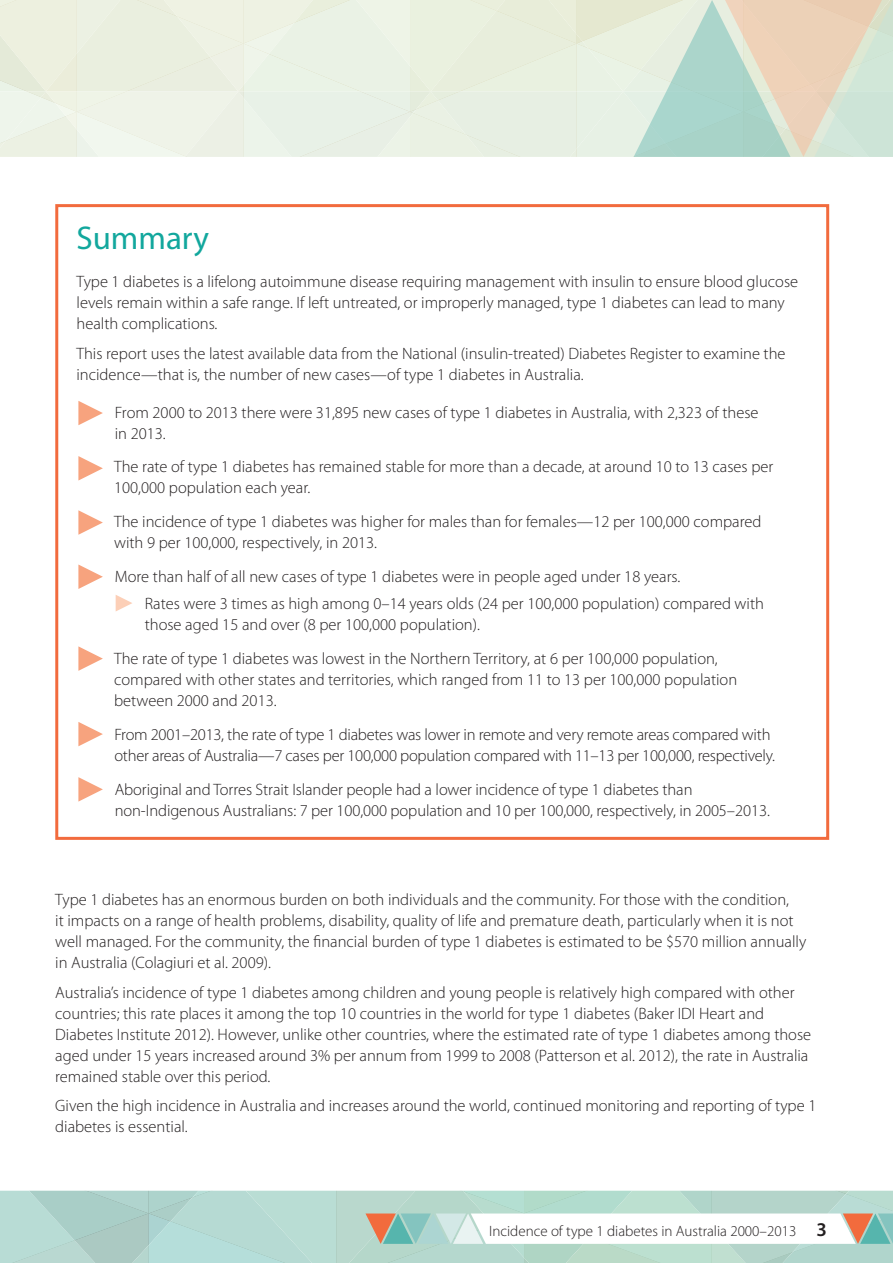
<style>
.page{position:relative;width:893px;height:1263px;background:#fff}
.page>*{position:absolute;margin:0;border:0;box-sizing:border-box;transform-origin:0 0}
.t1{font:33px "Myriad Pro";color:#12a79d}
.t2{font:300 16.5px/21px "Myriad Pro";color:#231f20}
.t3{font:300 15px "Myriad Pro";color:#231f20}
.s1{font-weight:600;font-size:19.5px}
</style>
<div class="page">
<svg style="left:0;top:1191px;width:893px;height:72px"></svg>
<svg style="left:0;top:0;width:893px;height:157px;background:#e3eadb"></svg>
<div style="left:55px;top:204px;width:774px;height:636px;border:3px solid #f26b3d"></div>
<svg style="left:78px;top:401px;width:25px;height:24px"></svg>
<svg style="left:116px;top:595px;width:16px;height:16px"></svg>
<svg style="left:78px;top:456px;width:25px;height:24px"></svg>
<svg style="left:78px;top:510px;width:25px;height:25px"></svg>
<svg style="left:78px;top:564px;width:25px;height:25px"></svg>
<svg style="left:78px;top:646px;width:25px;height:25px"></svg>
<svg style="left:78px;top:722px;width:25px;height:24px"></svg>
<svg style="left:78px;top:777px;width:25px;height:24px"></svg>
<h1 class="t1" style="left:77px;top:218px;width:134px">Summary</h1>
<p class="t2" style="left:77px;top:271px;width:723px">Type 1 diabetes is a lifelong autoimmune disease requiring management with insulin to ensure blood glucose levels remain within a safe range. If left untreated, or improperly managed, type 1 diabetes can lead to many health complications.</p>
<p class="t2" style="left:77px;top:342px;width:710px">This report uses the latest available data from the National (insulin-treated) Diabetes Register to examine the incidence—that is, the number of new cases—of type 1 diabetes in Australia.</p>
<p class="t2" style="left:115px;top:401px;width:645px">From 2000 to 2013 there were 31,895 new cases of type 1 diabetes in Australia, with 2,323 of these in 2013.</p>
<p class="t2" style="left:114px;top:456px;width:661px">The rate of type 1 diabetes has remained stable for more than a decade, at around 10 to 13 cases per<br>100,000 population each year.</p>
<p class="t2" style="left:114px;top:511px;width:649px">The incidence of type 1 diabetes was higher for males than for females—12 per 100,000 compared with 9 per 100,000, respectively, in 2013.</p>
<p class="t2" style="left:145px;top:563px;width:621px;line-height:27.3px;text-indent:-30px">More than half of all new cases of type 1 diabetes were in people aged under 18 years.<br>Rates were 3 times as high among 0–14 years olds (24 per 100,000 population) compared with</p>
<p class="t2" style="left:114px;top:608px;width:605px;line-height:33.8px;text-indent:31px">those aged 15 and over (8 per 100,000 population).<br>The rate of type 1 diabetes was lowest in the Northern Territory, at 6 per 100,000 population,</p>
<p class="t2" style="left:114px;top:669px;width:625px">compared with other states and territories, which ranged from 11 to 13 per 100,000 population between 2000 and 2013.</p>
<p class="t2" style="left:114px;top:724px;width:662px">From 2001–2013, the rate of type 1 diabetes was lower in remote and very remote areas compared with other areas of Australia—7 cases per 100,000 population compared with 11–13 per 100,000, respectively.</p>
<p class="t2" style="left:115px;top:778px;width:657px">Aboriginal and Torres Strait Islander people had a lower incidence of type 1 diabetes than non-Indigenous Australians: 7 per 100,000 population and 10 per 100,000, respectively, in 2005–2013.</p>
<p class="t2" style="left:55px;top:889px;width:752px">Type 1 diabetes has an enormous burden on both individuals and the community. For those with the condition,<br>it impacts on a range of health problems, disability, quality of life and premature death, particularly when it is not well managed. For the community, the financial burden of type 1 diabetes is estimated to be $570 million annually in Australia (Colagiuri et al. 2009).</p>
<p class="t2" style="left:55px;top:982px;width:757px">Australia’s incidence of type 1 diabetes among children and young people is relatively high compared with other countries; this rate places it among the top 10 countries in the world for type 1 diabetes (Baker IDI Heart and Diabetes Institute 2012). However, unlike other countries, where the estimated rate of type 1 diabetes among those aged under 15 years increased around 3% per annum from 1999 to 2008 (Patterson et al. 2012), the rate in Australia remained stable over this period.</p>
<p class="t2" style="left:55px;top:1095px;width:763px">Given the high incidence in Australia and increases around the world, continued monitoring and reporting of type 1 diabetes is essential.</p>
<p class="t3" style="left:489px;top:1222px;width:339px">Incidence of type 1 diabetes in Australia 2000–2013 <span class="s1">3</span></p>
</div>
